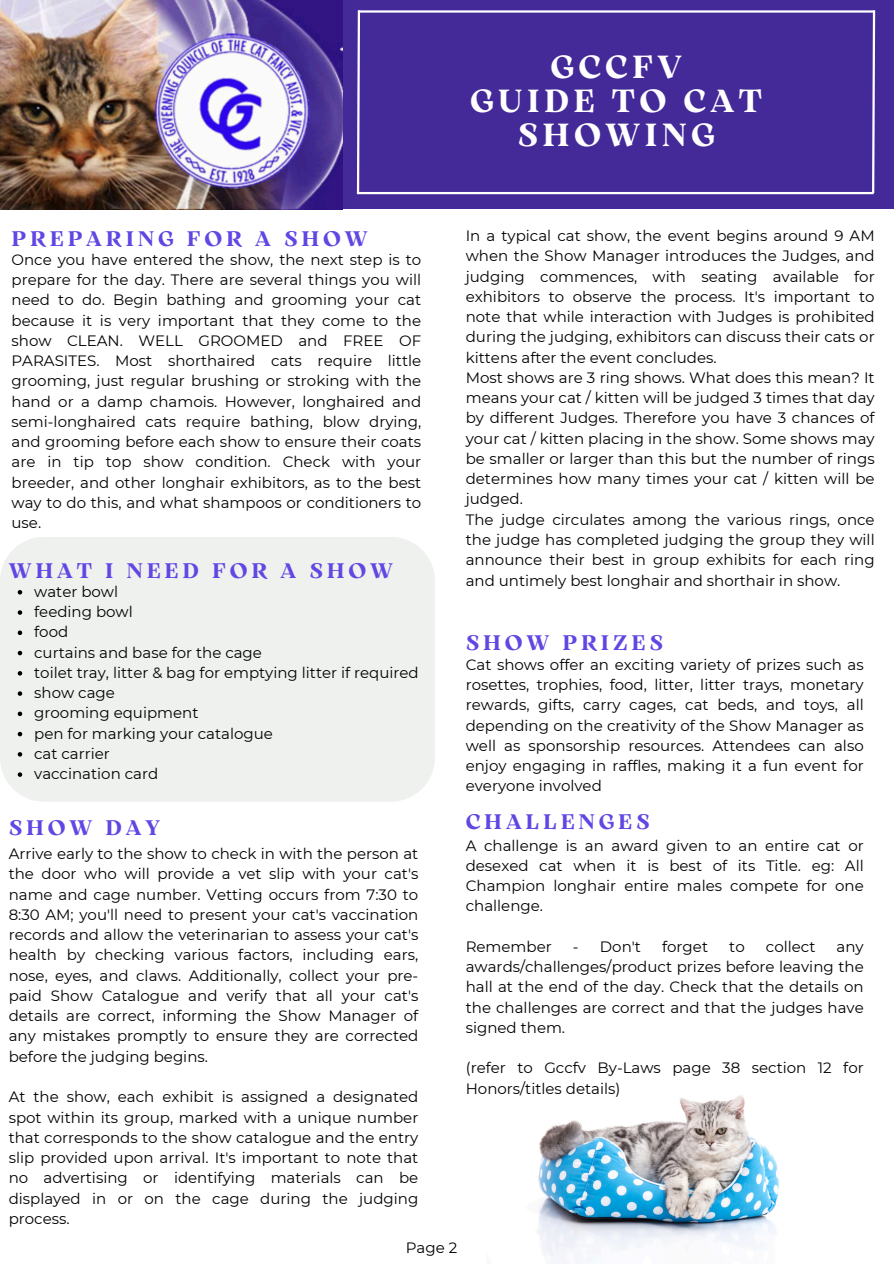
<style>
.page{position:relative;width:894px;height:1264px;background:#fff}
.page>*{position:absolute;margin:0;border:0;box-sizing:border-box;transform-origin:0 0}
.t1{font:700 31.95px/33.8px "Arsenica Antiqua";letter-spacing:.14em;color:#fff;text-align:center}
.t2{font:700 21px "Arsenica Antiqua";letter-spacing:.185em;color:#6246e3}
.t3{font:15px/20.2px "Montserrat";color:#000;text-align:justify}
</style>
<div class="page">
<div style="left:343px;top:0;width:550px;height:209px;background:#442a99"></div>
<div style="left:0;top:537px;width:434px;height:264px;background:#eff1ef"></div>
<img style="left:0;top:0;width:343px;height:209px">
<hr style="left:358px;top:10px;width:516px;height:3px;background:#fff">
<svg style="left:356px;top:10px;width:5px;height:185px"></svg>
<hr style="left:357px;top:192px;width:516px;height:2px;background:#fff">
<svg style="left:870px;top:10px;width:6px;height:185px"></svg>
<img style="left:538px;top:1095px;width:241px;height:168px">
<svg style="left:18px;top:590px;width:4px;height:4px"></svg>
<svg style="left:18px;top:610px;width:4px;height:4px"></svg>
<svg style="left:18px;top:630px;width:4px;height:5px"></svg>
<svg style="left:18px;top:650px;width:4px;height:5px"></svg>
<svg style="left:18px;top:671px;width:4px;height:4px"></svg>
<svg style="left:18px;top:691px;width:4px;height:4px"></svg>
<svg style="left:18px;top:711px;width:4px;height:5px"></svg>
<svg style="left:18px;top:731px;width:4px;height:5px"></svg>
<svg style="left:18px;top:752px;width:4px;height:4px"></svg>
<svg style="left:18px;top:772px;width:4px;height:4px"></svg>
<p class="t2" style="left:12px;top:231px;width:357px">PREPARING FOR A SHOW</p>
<p class="t3" style="left:12px;top:249px;width:411px">Once you have entered the show, the next step is to prepare for the day. There are several things you will need to do. Begin bathing and grooming your cat because it is very important that they come to the show CLEAN. WELL GROOMED and FREE OF PARASITES. Most shorthaired cats require little grooming, just regular brushing or stroking with the hand or a damp chamois. However, longhaired and semi-longhaired cats require bathing, blow drying, and grooming before each show to ensure their coats are in tip top show condition. Check with your breeder, and other longhair exhibitors, as to the best way to do this, and what shampoos or conditioners to use.</p>
<p class="t2" style="left:9px;top:563px;width:386px">WHAT I NEED FOR A SHOW</p>
<p class="t3" style="left:34px;top:581px;width:85px">water bowl</p>
<p class="t3" style="left:34px;top:601px;width:100px">feeding bowl</p>
<p class="t3" style="left:34px;top:621px;width:36px">food</p>
<h1 class="t3" style="left:34px;top:642px;width:229px">curtains and base for the cage</h1>
<p class="t3" style="left:34px;top:662px;width:386px">toilet tray, litter &amp; bag for emptying litter if required</p>
<p class="t3" style="left:34px;top:682px;width:82px">show cage</p>
<h2 class="t3" style="left:34px;top:702px;width:166px">grooming equipment</h2>
<p class="t3" style="left:34px;top:723px;width:240px">pen for marking your catalogue</p>
<p class="t3" style="left:34px;top:743px;width:77px">cat carrier</p>
<p class="t3" style="left:34px;top:763px;width:125px">vaccination card</p>
<h2 class="t1" style="left:470px;top:53px;width:293px">GCCFV<br>GUIDE TO CAT<br>SHOWING</h2>
<p class="t3" style="left:465px;top:225px;width:410px">In a typical cat show, the event begins around 9 AM when the Show Manager introduces the Judges, and judging commences, with seating available for exhibitors to observe the process. It's important to note that while interaction with Judges is prohibited during the judging, exhibitors can discuss their cats or kittens after the event concludes.</p>
<p class="t3" style="left:465px;top:367px;width:410px">Most shows are 3 ring shows. What does this mean? It means your cat / kitten will be judged 3 times that day by different Judges. Therefore you have 3 chances of your cat / kitten placing in the show. Some shows may be smaller or larger than this but the number of rings determines how many times your cat / kitten will be judged.</p>
<p class="t3" style="left:465px;top:509px;width:410px">The judge circulates among the various rings, once the judge has completed judging the group they will announce their best in group exhibits for each ring and untimely best longhair and shorthair in show.</p>
<p class="t2" style="left:465px;top:634px;width:198px">SHOW PRIZES</p>
<p class="t3" style="left:465px;top:654px;width:399px">Cat shows offer an exciting variety of prizes such as rosettes, trophies, food, litter, litter trays, monetary rewards, gifts, carry cages, cat beds, and toys, all depending on the creativity of the Show Manager as well as sponsorship resources. Attendees can also enjoy engaging in raffles, making it a fun event for everyone involved</p>
<p class="t2" style="left:9px;top:819px;width:153px">SHOW DAY</p>
<h2 class="t2" style="left:465px;top:814px;width:185px">CHALLENGES</h2>
<p class="t3" style="left:9px;top:843px;width:411px">Arrive early to the show to check in with the person at the door who will provide a vet slip with your cat's name and cage number. Vetting occurs from 7:30 to 8:30 AM; you'll need to present your cat's vaccination records and allow the veterinarian to assess your cat's health by checking various factors, including ears, nose, eyes, and claws. Additionally, collect your pre&shy;paid Show Catalogue and verify that all your cat's details are correct, informing the Show Manager of any mistakes promptly to ensure they are corrected before the judging begins.</p>
<p class="t3" style="left:9px;top:1086px;width:411px">At the show, each exhibit is assigned a designated spot within its group, marked with a unique number that corresponds to the show catalogue and the entry slip provided upon arrival. It's important to note that no advertising or identifying materials can be displayed in or on the cage during the judging process.</p>
<p class="t3" style="left:405px;top:1237px;width:53px">Page 2</p>
<p class="t3" style="left:465px;top:835px;width:399px">A challenge is an award given to an entire cat or desexed cat when it is best of its Title. eg: All Champion longhair entire males compete for one challenge.</p>
<p class="t3" style="left:465px;top:936px;width:88px">Remember</p>
<p class="t3" style="left:573px;top:936px;width:69px">- Don't</p>
<p class="t3" style="left:662px;top:936px;width:47px">forget</p>
<p class="t3" style="left:729px;top:936px;width:17px">to</p>
<p class="t3" style="left:765px;top:936px;width:51px">collect</p>
<p class="t3" style="left:465px;top:936px;width:399px;text-indent:371px">any awards/challenges/product prizes before leaving the hall at the end of the day. Check that the details on the challenges are correct and that the judges have signed them.</p>
<h2 class="t3" style="left:465px;top:1057px;width:399px">(refer to Gccfv By-Laws page 38 section 12 for<br>Honors/titles details)</h2>
</div>
